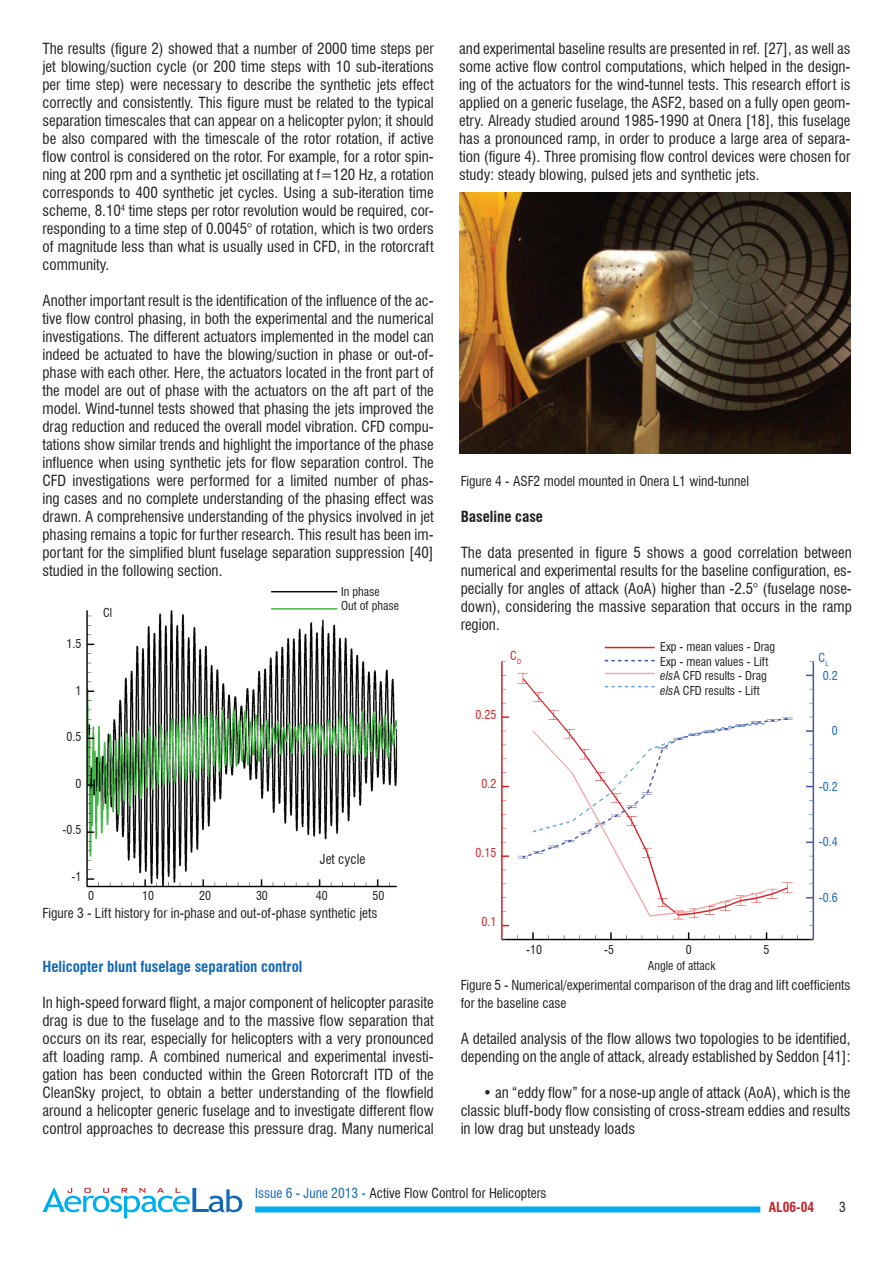
<style>
.page{position:relative;width:893px;height:1263px;background:#fff}
.page>*{position:absolute;margin:0;border:0;box-sizing:border-box;transform-origin:0 0}
.t1{font:condensed 15px/18px "Swiss 721 BT";color:#231f20;text-align:justify}
.t2{font:700 condensed 15px "Swiss 721 BT";color:#1468b3}
.t3{font:700 condensed 15px "Swiss 721 BT";color:#231f20}
.t4{font:condensed 13.5px/18px "Swiss 721 BT";color:#231f20}
.t5{font:700 condensed 13.5px "Swiss 721 BT";color:#c0262d}
.t6{font:condensed 12px/14.4px "Swiss 721 BT";color:#231f20}
.t7{font:condensed 12px "Swiss 721 BT";color:#1468b3}
.t8{font:condensed 12px "Swiss 721 BT";color:#d1232a}
.s1{font-style:italic}
.s2{color:#1468b3}
</style>
<div class="page">
<div style="left:255px;top:1206px;width:505px;height:6px;background:#00aeef"></div>
<svg style="left:43px;top:1188px;width:199px;height:30px"></svg>
<img style="left:86px;top:591px;width:312px;height:297px">
<img style="left:459px;top:192px;width:392px;height:262px">
<img style="left:501px;top:646px;width:314px;height:295px">
<p class="t1" style="left:43px;top:40px;width:393px">The results (figure 2) showed that a number of 2000 time steps per jet blowing/suction cycle (or 200 time steps with 10 sub-iterations per time step) were necessary to describe the synthetic jets effect correctly and consistently. This figure must be related to the typical separation timescales that can appear on a helicopter pylon; it should be also compared with the timescale of the rotor rotation, if active flow control is considered on the rotor. For example, for a rotor spin&shy;ning at 200 rpm and a synthetic jet oscillating at f=120 Hz, a rotation corresponds to 400 synthetic jet cycles. Using a sub-iteration time scheme, 8.10<sup>4</sup> time steps per rotor revolution would be required, cor&shy;responding to a time step of 0.0045° of rotation, which is two orders of magnitude less than what is usually used in CFD, in the rotorcraft community.</p>
<p class="t1" style="left:43px;top:292px;width:393px">Another important result is the identification of the influence of the ac&shy;tive flow control phasing, in both the experimental and the numerical investigations. The different actuators implemented in the model can indeed be actuated to have the blowing/suction in phase or out-of&shy;phase with each other. Here, the actuators located in the front part of the model are out of phase with the actuators on the aft part of the model. Wind-tunnel tests showed that phasing the jets improved the drag reduction and reduced the overall model vibration. CFD compu&shy;tations show similar trends and highlight the importance of the phase influence when using synthetic jets for flow separation control. The CFD investigations were performed for a limited number of phas&shy;ing cases and no complete understanding of the phasing effect was drawn. A comprehensive understanding of the physics involved in jet phasing remains a topic for further research. This result has been im&shy;portant for the simplified blunt fuselage separation suppression [40] studied in the following section.</p>
<p class="t6" style="left:67px;top:636px;width:16px">1.5</p>
<p class="t6" style="left:76px;top:683px;width:7px">1</p>
<p class="t6" style="left:67px;top:729px;width:16px">0.5</p>
<p class="t6" style="left:76px;top:776px;width:7px">0</p>
<p class="t6" style="left:63px;top:822px;width:20px">-0.5</p>
<p class="t6" style="left:72px;top:869px;width:11px">-1</p>
<p class="t6" style="left:103px;top:606px;width:11px">Cl</p>
<p class="t6" style="left:341px;top:584px;width:59px">In phase<br>Out of phase</p>
<p class="t4" style="left:320px;top:850px;width:47px">Jet cycle</p>
<p class="t6" style="left:88px;top:888px;width:7px">0</p>
<p class="t6" style="left:142px;top:888px;width:13px">10</p>
<p class="t6" style="left:199px;top:888px;width:13px">20</p>
<p class="t6" style="left:256px;top:888px;width:13px">30</p>
<p class="t6" style="left:316px;top:888px;width:13px">40</p>
<p class="t6" style="left:373px;top:888px;width:13px">50</p>
<p class="t4" style="left:43px;top:904px;width:336px">Figure 3 - Lift history for in-phase and out-of-phase synthetic jets</p>
<p class="t2" style="left:43px;top:958px;width:261px">Helicopter blunt fuselage separation control</p>
<p class="t1" style="left:43px;top:994px;width:393px">In high-speed forward flight, a major component of helicopter parasite drag is due to the fuselage and to the massive flow separation that occurs on its rear, especially for helicopters with a very pronounced aft loading ramp. A combined numerical and experimental investi&shy;gation has been conducted within the Green Rotorcraft ITD of the CleanSky project, to obtain a better understanding of the flowfield around a helicopter generic fuselage and to investigate different flow control approaches to decrease this pressure drag. Many numerical</p>
<p class="t1" style="left:459px;top:40px;width:393px">and experimental baseline results are presented in ref. [27], as well as some active flow control computations, which helped in the design&shy;ing of the actuators for the wind-tunnel tests. This research effort is applied on a generic fuselage, the ASF2, based on a fully open geom&shy;etry. Already studied around 1985-1990 at Onera [18], this fuselage has a pronounced ramp, in order to produce a large area of separa&shy;tion (figure 4). Three promising flow control devices were chosen for study: steady blowing, pulsed jets and synthetic jets.</p>
<p class="t4" style="left:461px;top:472px;width:290px">Figure 4 - ASF2 model mounted in Onera L1 wind-tunnel</p>
<p class="t3" style="left:461px;top:508px;width:84px">Baseline case</p>
<p class="t1" style="left:461px;top:544px;width:393px">The data presented in figure 5 shows a good correlation between numerical and experimental results for the baseline configuration, es&shy;pecially for angles of attack (AoA) higher than -2.5° (fuselage nose&shy;down), considering the massive separation that occurs in the ramp region.</p>
<p class="t8" style="left:475px;top:708px;width:22px">0.25</p>
<p class="t6" style="left:660px;top:640px;width:117px">Exp - mean values - Drag<br>Exp - mean values - Lift <span class="s1">els</span>A CFD results - Drag <span class="s1">els</span>A CFD results - Lift</p>
<p class="t8" style="left:510px;top:648px;width:12px">C<sub>D</sub></p>
<p class="t7" style="left:819px;top:650px;width:12px">C<sub>L</sub></p>
<p class="t7" style="left:823px;top:668px;width:16px">0.2</p>
<p class="t7" style="left:832px;top:724px;width:7px">0</p>
<p class="t8" style="left:481px;top:777px;width:16px">0.2</p>
<p class="t7" style="left:819px;top:779px;width:20px">-0.2</p>
<p class="t8" style="left:475px;top:846px;width:22px">0.15</p>
<p class="t8" style="left:481px;top:915px;width:16px">0.1</p>
<p class="t6" style="left:526px;top:943px;width:17px">-10</p>
<p class="t6" style="left:604px;top:943px;width:11px">-5</p>
<p class="t6" style="left:686px;top:943px;width:7px">0</p>
<p class="t6" style="left:763px;top:943px;width:7px">5</p>
<p class="t6" style="left:648px;top:959px;width:69px">Angle of attack</p>
<p class="t7" style="left:819px;top:835px;width:20px">-0.4</p>
<p class="t7" style="left:819px;top:890px;width:20px">-0.6</p>
<p class="t4" style="left:461px;top:976px;width:391px">Figure 5 - Numerical/experimental comparison of the drag and lift coefficients for the baseline case</p>
<p class="t1" style="left:461px;top:1030px;width:391px">A detailed analysis of the flow allows two topologies to be identified, depending on the angle of attack, already established by Seddon [41]:</p>
<p class="t1" style="left:461px;top:1084px;width:391px;text-indent:22px">• an “eddy flow” for a nose-up angle of attack (AoA), which is the classic bluff-body flow consisting of cross-stream eddies and results in low drag but unsteady loads</p>
<p class="t4" style="left:255px;top:1184px;width:293px"><span class="s2">Issue 6 - June 2013 -</span> Active Flow Control for Helicopters</p>
<p class="t5" style="left:769px;top:1199px;width:47px">AL06-04</p>
<p class="t4" style="left:839px;top:1198px;width:8px">3</p>
</div>
